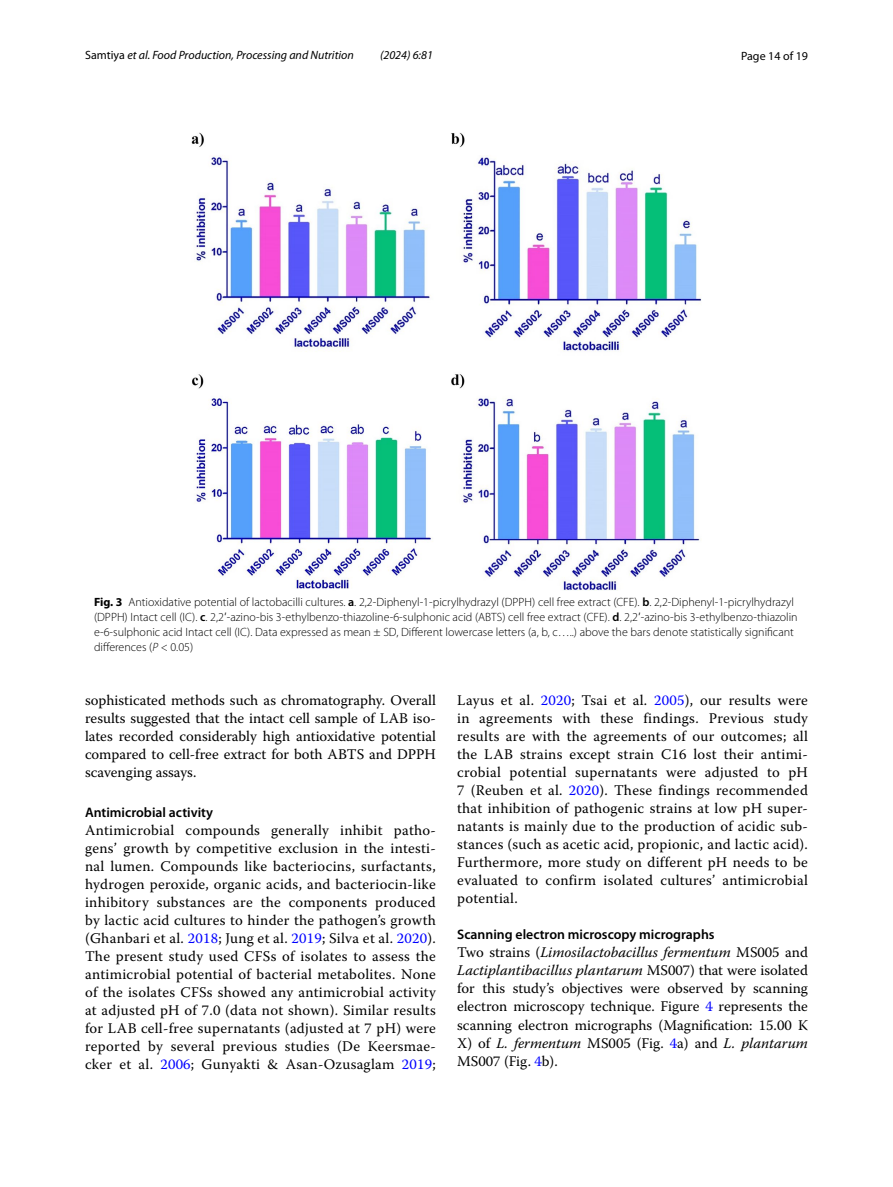
<style>
.page{position:relative;width:893px;height:1187px;background:#fff}
.page>*{position:absolute;margin:0;border:0;box-sizing:border-box;transform-origin:0 0}
.t1{font:14.7px/18px "Warnock Pro";letter-spacing:.01em;color:#000;text-align:justify}
.t2{font:600 13.8px "Myriad Pro";color:#000}
.t3{font:300 12px/15px "Myriad Pro";color:#000}
.t4{font:italic 12px "Myriad Pro";color:#000}
.t5{font:12px "Myriad Pro";color:#000}
.s1{font-style:normal}
.s2{font-weight:700}
.s3{font-weight:600}
.s4{font-family:"Segoe UI";font-weight:400}
.s5{font-style:italic}
.s6{color:#00f}
</style>
<div class="page">
<img style="left:191px;top:133px;width:511px;height:457px">
<p class="t4" style="left:85px;top:48px;width:270px"><span class="s1">Samtiya</span> et al. Food Production, Processing and Nutrition</p>
<p class="t4" style="left:380px;top:48px;width:54px">(2024) 6:81</p>
<p class="t5" style="left:741px;top:48px;width:68px">Page 14 of 19</p>
<p class="t3" style="left:94px;top:594px;width:705px"><span class="s2">Fig. 3</span> Antioxidative potential of lactobacilli cultures. <span class="s3">a</span>. 2,2-Diphenyl-1-picrylhydrazyl (DPPH) cell free extract (CFE). <span class="s3">b</span>. 2,2-Diphenyl-1-picrylhydrazyl (DPPH) Intact cell (IC). <span class="s3">c</span>. 2,2<span class="s4">′</span>-azino-bis 3-ethylbenzo-thiazoline-6-sulphonic acid (ABTS) cell free extract (CFE). <span class="s3">d</span>. 2,2<span class="s4">′</span>-azino-bis 3-ethylbenzo-thiazolin e-6-sulphonic acid Intact cell (IC). Data expressed as mean ± SD, Different lowercase letters (a, b, c…..) above the bars denote statistically significant differences (<span class="s5">P</span> &lt; 0.05)</p>
<p class="t1" style="left:85px;top:691px;width:352px">sophisticated methods such as chromatography. Overall results suggested that the intact cell sample of LAB iso&shy;lates recorded considerably high antioxidative potential compared to cell-free extract for both ABTS and DPPH scavenging assays.</p>
<p class="t2" style="left:85px;top:803px;width:130px">Antimicrobial activity</p>
<p class="t1" style="left:85px;top:820px;width:352px">Antimicrobial compounds generally inhibit patho&shy;gens’ growth by competitive exclusion in the intesti&shy;nal lumen. Compounds like bacteriocins, surfactants, hydrogen peroxide, organic acids, and bacteriocin-like inhibitory substances are the components produced by lactic acid cultures to hinder the pathogen’s growth (Ghanbari et al. <span class="s6">2018</span>; Jung et al. <span class="s6">2019</span>; Silva et al. <span class="s6">2020</span>).<br>The present study used CFSs of isolates to assess the antimicrobial potential of bacterial metabolites. None of the isolates CFSs showed any antimicrobial activity at adjusted pH of 7.0 (data not shown). Similar results for LAB cell-free supernatants (adjusted at 7 pH) were reported by several previous studies (De Keersmae&shy;cker et al. <span class="s6">2006</span>; Gunyakti &amp; Asan-Ozusaglam <span class="s6">2019</span>;</p>
<p class="t1" style="left:457px;top:691px;width:352px">Layus et al. <span class="s6">2020</span>; Tsai et al. <span class="s6">2005</span>), our results were in agreements with these findings. Previous study results are with the agreements of our outcomes; all the LAB strains except strain C16 lost their antimi&shy;crobial potential supernatants were adjusted to pH 7 (Reuben et al. <span class="s6">2020</span>). These findings recommended that inhibition of pathogenic strains at low pH super&shy;natants is mainly due to the production of acidic sub&shy;stances (such as acetic acid, propionic, and lactic acid).<br>Furthermore, more study on different pH needs to be evaluated to confirm isolated cultures’ antimicrobial potential.</p>
<p class="t2" style="left:457px;top:926px;width:259px">Scanning electron microscopy micrographs</p>
<p class="t1" style="left:457px;top:943px;width:352px">Two strains (<span class="s5">Limosilactobacillus fermentum</span> MS005 and <span class="s5">Lactiplantibacillus plantarum</span> MS007) that were isolated for this study’s objectives were observed by scanning electron microscopy technique. Figure <span class="s6">4</span> represents the scanning electron micrographs (Magnification: 15.00 K X) of <span class="s5">L. fermentum</span> MS005 (Fig. <span class="s6">4</span>a) and <span class="s5">L. plantarum </span>MS007 (Fig. <span class="s6">4</span>b).</p>
</div>
